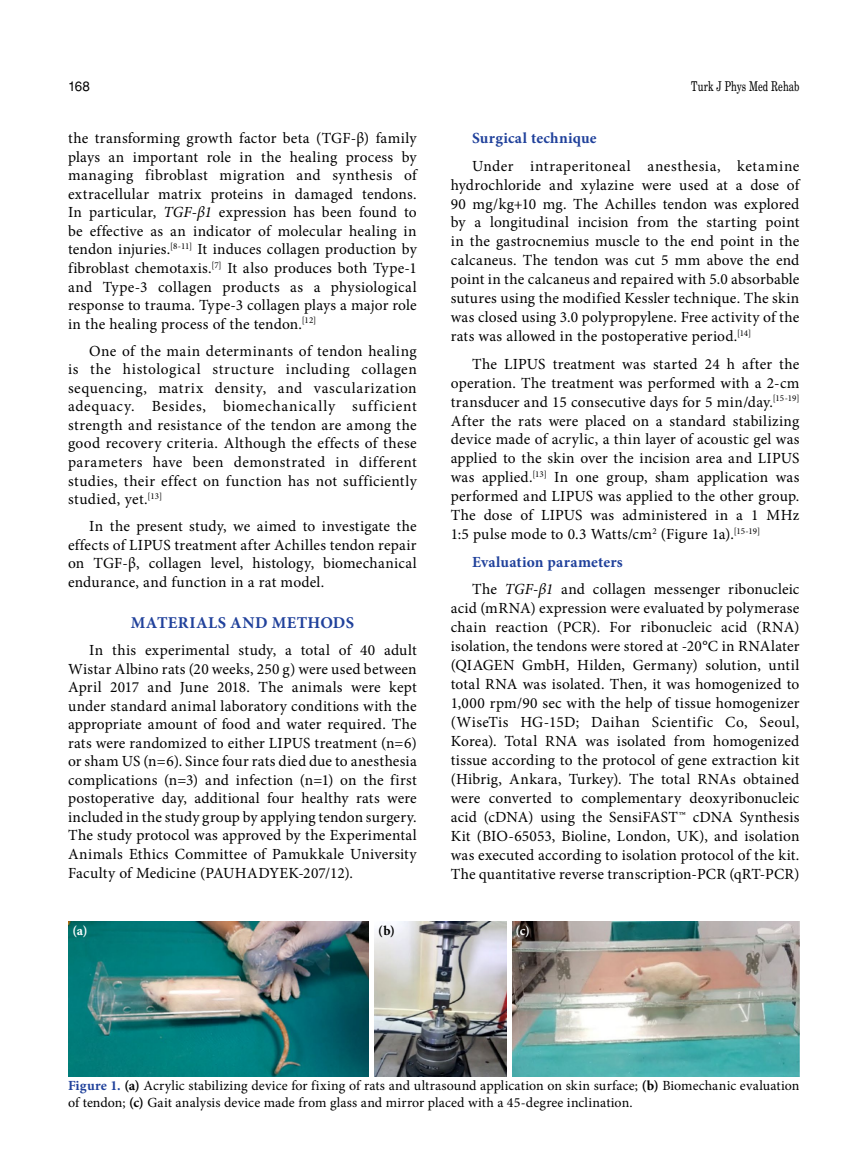
<style>
.page{position:relative;width:859px;height:1170px;background:#fff}
.page>*{position:absolute;margin:0;border:0;box-sizing:border-box;transform-origin:0 0}
.t1{font:700 16.5px "Minion Pro";letter-spacing:.025em;color:#20419b}
.t2{font:15.45px/18.6px "Minion Pro";letter-spacing:.015em;color:#000;text-align:justify}
.t3{font:700 15.45px "Minion Pro";letter-spacing:.02em;color:#20419b}
.t4{font:13.95px/16.8px "Minion Pro";letter-spacing:.01em;color:#000}
.t5{font:13.5px "Madison Tr";letter-spacing:.005em;color:#000}
.t6{font:700 13.5px "Minion Pro";color:#fff}
.t7{font:13.5px "Helvetica Normal Tr";color:#000}
.t8{font:700 13.5px "Minion Pro";color:#000}
.s1{font-style:italic}
.s2{font-weight:700;color:#20419b}
.s3{font-weight:700}
</style>
<div class="page">
<img style="left:68px;top:921px;width:731px;height:154px">
<div style="left:369px;top:920px;width:5px;height:156px;background:#fff"></div>
<hr style="left:507px;top:920px;width:4px;height:156px;background:#fff">
<p class="t7" style="left:68px;top:78px;width:23px">168</p>
<p class="t5" style="left:691px;top:78px;width:110px">Turk J Phys Med Rehab</p>
<p class="t2" style="left:68px;top:129px;width:350px">the transforming growth factor beta (TGF-β) family plays an important role in the healing process by managing fibroblast migration and synthesis of extracellular matrix proteins in damaged tendons.<br>In particular, <span class="s1">TGF-β1</span> expression has been found to be effective as an indicator of molecular healing in tendon injuries.<sup>[8-11]</sup> It induces collagen production by fibroblast chemotaxis.<sup>[7]</sup> It also produces both Type-1 and Type-3 collagen products as a physiological response to trauma. Type-3 collagen plays a major role in the healing process of the tendon.<sup>[12]</sup></p>
<p class="t2" style="left:68px;top:341px;width:350px;text-indent:21px">One of the main determinants of tendon healing is the histological structure including collagen sequencing, matrix density, and vascularization adequacy. Besides, biomechanically sufficient strength and resistance of the tendon are among the good recovery criteria. Although the effects of these parameters have been demonstrated in different studies, their effect on function has not sufficiently studied, yet.<sup>[13]</sup></p>
<p class="t2" style="left:68px;top:517px;width:350px;text-indent:21px">In the present study, we aimed to investigate the effects of LIPUS treatment after Achilles tendon repair on TGF-β, collagen level, histology, biomechanical endurance, and function in a rat model.</p>
<p class="t1" style="left:131px;top:611px;width:225px">MATERIALS AND METHODS</p>
<p class="t2" style="left:68px;top:640px;width:350px;text-indent:21px">In this experimental study, a total of 40 adult Wistar Albino rats (20 weeks, 250 g) were used between April 2017 and June 2018. The animals were kept under standard animal laboratory conditions with the appropriate amount of food and water required. The rats were randomized to either LIPUS treatment (n=6) or sham US (n=6). Since four rats died due to anesthesia complications (n=3) and infection (n=1) on the first postoperative day, additional four healthy rats were included in the study group by applying tendon surgery.<br>The study protocol was approved by the Experimental Animals Ethics Committee of Pamukkale University Faculty of Medicine (PAUHADYEK-207/12).</p>
<p class="t3" style="left:472px;top:127px;width:126px">Surgical technique</p>
<p class="t2" style="left:451px;top:156px;width:350px;text-indent:21px">Under intraperitoneal anesthesia, ketamine hydrochloride and xylazine were used at a dose of 90 mg/kg+10 mg. The Achilles tendon was explored by a longitudinal incision from the starting point in the gastrocnemius muscle to the end point in the calcaneus. The tendon was cut 5 mm above the end point in the calcaneus and repaired with 5.0 absorbable sutures using the modified Kessler technique. The skin was closed using 3.0 polypropylene. Free activity of the rats was allowed in the postoperative period.<sup>[14]</sup></p>
<p class="t2" style="left:451px;top:354px;width:350px;text-indent:21px">The LIPUS treatment was started 24 h after the operation. The treatment was performed with a 2-cm transducer and 15 consecutive days for 5 min/day.<sup>[15-19] </sup>After the rats were placed on a standard stabilizing device made of acrylic, a thin layer of acoustic gel was applied to the skin over the incision area and LIPUS was applied.<sup>[13]</sup> In one group, sham application was performed and LIPUS was applied to the other group.<br>The dose of LIPUS was administered in a 1 MHz 1:5 pulse mode to 0.3 Watts/cm<sup>2</sup> (Figure 1a).<sup>[15-19]</sup></p>
<p class="t2" style="left:472px;top:548px;width:329px;line-height:27.5px"><span class="s2">Evaluation parameters<br></span>The <span class="s1">TGF-β1</span> and collagen messenger ribonucleic</p>
<p class="t2" style="left:451px;top:598px;width:350px">acid (mRNA) expression were evaluated by polymerase chain reaction (PCR). For ribonucleic acid (RNA) isolation, the tendons were stored at -20°C in RNAlater (QIAGEN GmbH, Hilden, Germany) solution, until total RNA was isolated. Then, it was homogenized to 1,000 rpm/90 sec with the help of tissue homogenizer (WiseTis HG-15D; Daihan Scientific Co, Seoul, Korea). Total RNA was isolated from homogenized tissue according to the protocol of gene extraction kit (Hibrig, Ankara, Turkey). The total RNAs obtained were converted to complementary deoxyribonucleic acid (cDNA) using the SensiFAST™ cDNA Synthesis Kit (BIO-65053, Bioline, London, UK), and isolation was executed according to isolation protocol of the kit.<br>The quantitative reverse transcription-PCR (qRT-PCR)</p>
<p class="t6" style="left:73px;top:921px;width:16px">(a)</p>
<p class="t8" style="left:378px;top:921px;width:18px">(b)</p>
<p class="t6" style="left:516px;top:921px;width:16px">(c)</p>
<p class="t4" style="left:68px;top:1077px;width:733px"><span class="s2">Figure 1.</span> <span class="s3">(a)</span> Acrylic stabilizing device for fixing of rats and ultrasound application on skin surface; <span class="s3">(b)</span> Biomechanic evaluation of tendon; <span class="s3">(c)</span> Gait analysis device made from glass and mirror placed with a 45-degree inclination.</p>
</div>
